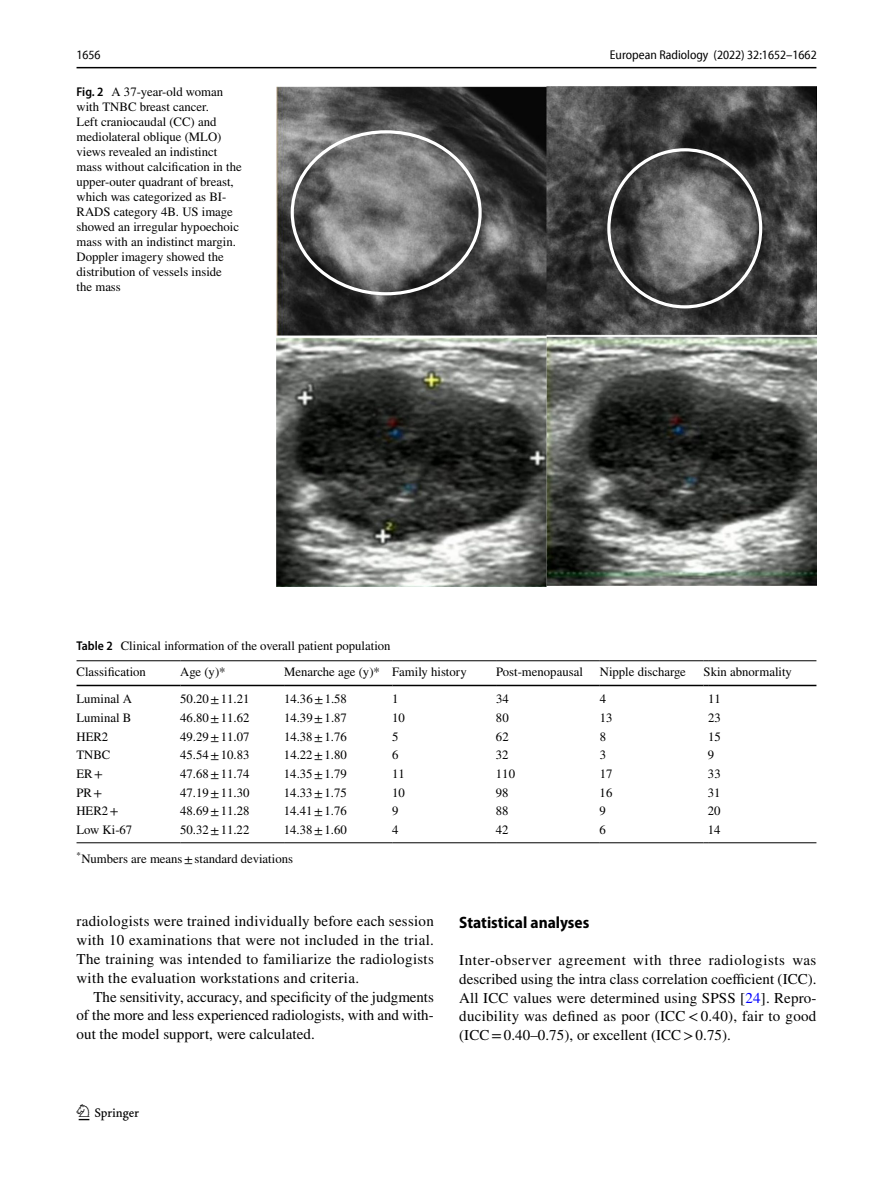
<style>
.page{position:relative;width:893px;height:1187px;background:#fff}
.page>*{position:absolute;margin:0;border:0;box-sizing:border-box;transform-origin:0 0}
.t1{font:22.5px "Springnew Regular 2";color:#000}
.t2{font:700 semi-condensed 16.5px "Myriad Pro";color:#000}
.t3{font:15px/18.8px "STIX";letter-spacing:.01em;color:#000;text-align:justify}
.t4{font:12.75px/15px "STIX";color:#000}
.t5{font:semi-condensed 12.75px "Myriad Pro Unic";color:#000}
.s1{font-family:"Myriad Pro";font-weight:600;font-stretch:semi-condensed}
.s2{color:#00f}
</style>
<div class="page">
<hr style="left:77px;top:67px;width:739px;height:1px;background:#000">
<img style="left:276px;top:87px;width:540px;height:499px">
<svg style="left:289px;top:129px;width:475px;height:181px;background:#595959"></svg>
<hr style="left:77px;top:660px;width:103px;height:1px;background:#000">
<hr style="left:77px;top:684px;width:103px;height:2px;background:#000">
<hr style="left:180px;top:660px;width:104px;height:1px;background:#000">
<hr style="left:180px;top:684px;width:104px;height:2px;background:#000">
<hr style="left:284px;top:660px;width:108px;height:1px;background:#000">
<hr style="left:284px;top:684px;width:108px;height:2px;background:#000">
<hr style="left:392px;top:660px;width:104px;height:1px;background:#000">
<hr style="left:392px;top:684px;width:104px;height:2px;background:#000">
<hr style="left:496px;top:660px;width:104px;height:1px;background:#000">
<hr style="left:496px;top:684px;width:104px;height:2px;background:#000">
<hr style="left:600px;top:660px;width:104px;height:1px;background:#000">
<hr style="left:600px;top:684px;width:104px;height:2px;background:#000">
<hr style="left:708px;top:660px;width:108px;height:1px;background:#000">
<hr style="left:708px;top:684px;width:108px;height:2px;background:#000">
<hr style="left:77px;top:842px;width:103px;height:1px;background:#000">
<hr style="left:180px;top:842px;width:104px;height:1px;background:#000">
<hr style="left:284px;top:842px;width:108px;height:1px;background:#000">
<hr style="left:392px;top:842px;width:104px;height:1px;background:#000">
<hr style="left:496px;top:842px;width:104px;height:1px;background:#000">
<hr style="left:600px;top:842px;width:104px;height:1px;background:#000">
<hr style="left:708px;top:842px;width:108px;height:1px;background:#000">
<p class="t5" style="left:76px;top:50px;width:26px">1656</p>
<p class="t5" style="left:610px;top:50px;width:208px">European Radiology (2022) 32:1652–1662</p>
<p class="t4" style="left:77px;top:85px;width:167px"><span class="s1">Fig. 2</span> A 37-year-old woman with TNBC breast cancer.<br>Left craniocaudal (CC) and mediolateral oblique (MLO) views revealed an indistinct mass without calcification in the upper-outer quadrant of breast, which was categorized as BI-<br>RADS category 4B. US image showed an irregular hypoechoic mass with an indistinct margin.<br>Doppler imagery showed the distribution of vessels inside<br>the mass</p>
<p class="t4" style="left:77px;top:639px;width:316px"><span class="s1">Table 2</span> Clinical information of the overall patient population</p>
<p class="t4" style="left:77px;top:664px;width:71px">Classification</p>
<p class="t4" style="left:180px;top:664px;width:47px">Age (y)*</p>
<p class="t4" style="left:284px;top:664px;width:184px">Menarche age (y)* Family history</p>
<p class="t4" style="left:496px;top:664px;width:88px">Post-menopausal</p>
<p class="t4" style="left:600px;top:664px;width:88px">Nipple discharge</p>
<p class="t4" style="left:704px;top:664px;width:90px">Skin abnormality</p>
<p class="t4" style="left:77px;top:692px;width:57px">Luminal A</p>
<p class="t4" style="left:180px;top:692px;width:71px">50.20±11.21</p>
<p class="t4" style="left:284px;top:692px;width:64px">14.36±1.58</p>
<p class="t4" style="left:392px;top:692px;width:8px">1</p>
<p class="t4" style="left:496px;top:692px;width:14px">34</p>
<p class="t4" style="left:600px;top:692px;width:8px">4</p>
<p class="t4" style="left:708px;top:692px;width:14px">11</p>
<p class="t4" style="left:76px;top:710px;width:56px">Luminal B</p>
<p class="t4" style="left:180px;top:710px;width:71px">46.80±11.62</p>
<p class="t4" style="left:284px;top:710px;width:64px">14.39±1.87</p>
<p class="t4" style="left:392px;top:710px;width:14px">10</p>
<p class="t4" style="left:496px;top:710px;width:14px">80</p>
<p class="t4" style="left:600px;top:710px;width:14px">13</p>
<p class="t4" style="left:708px;top:710px;width:14px">23</p>
<p class="t4" style="left:76px;top:729px;width:33px">HER2</p>
<p class="t4" style="left:180px;top:729px;width:71px">49.29±11.07</p>
<p class="t4" style="left:284px;top:729px;width:64px">14.38±1.76</p>
<p class="t4" style="left:392px;top:729px;width:8px">5</p>
<p class="t4" style="left:496px;top:729px;width:14px">62</p>
<p class="t4" style="left:600px;top:729px;width:8px">8</p>
<p class="t4" style="left:708px;top:729px;width:14px">15</p>
<p class="t4" style="left:76px;top:748px;width:36px">TNBC</p>
<p class="t4" style="left:180px;top:748px;width:71px">45.54±10.83</p>
<p class="t4" style="left:284px;top:748px;width:64px">14.22±1.80</p>
<p class="t4" style="left:392px;top:748px;width:8px">6</p>
<p class="t4" style="left:496px;top:748px;width:14px">32</p>
<p class="t4" style="left:600px;top:748px;width:8px">3</p>
<p class="t4" style="left:708px;top:748px;width:8px">9</p>
<p class="t4" style="left:76px;top:767px;width:28px">ER+</p>
<p class="t4" style="left:180px;top:767px;width:71px">47.68±11.74</p>
<p class="t4" style="left:284px;top:767px;width:64px">14.35±1.79</p>
<p class="t4" style="left:392px;top:767px;width:14px">11</p>
<p class="t4" style="left:496px;top:767px;width:21px">110</p>
<p class="t4" style="left:600px;top:767px;width:14px">17</p>
<p class="t4" style="left:708px;top:767px;width:14px">33</p>
<p class="t4" style="left:76px;top:785px;width:27px">PR+</p>
<p class="t4" style="left:180px;top:785px;width:71px">47.19±11.30</p>
<p class="t4" style="left:284px;top:785px;width:64px">14.33±1.75</p>
<p class="t4" style="left:392px;top:785px;width:14px">10</p>
<p class="t4" style="left:496px;top:785px;width:14px">98</p>
<p class="t4" style="left:600px;top:785px;width:14px">16</p>
<p class="t4" style="left:708px;top:785px;width:14px">31</p>
<p class="t4" style="left:76px;top:804px;width:44px">HER2+</p>
<p class="t4" style="left:180px;top:804px;width:71px">48.69±11.28</p>
<p class="t4" style="left:284px;top:804px;width:64px">14.41±1.76</p>
<p class="t4" style="left:392px;top:804px;width:8px">9</p>
<p class="t4" style="left:496px;top:804px;width:14px">88</p>
<p class="t4" style="left:600px;top:804px;width:8px">9</p>
<p class="t4" style="left:708px;top:804px;width:14px">20</p>
<p class="t4" style="left:76px;top:823px;width:58px">Low Ki-67</p>
<p class="t4" style="left:180px;top:823px;width:71px">50.32±11.22</p>
<p class="t4" style="left:284px;top:823px;width:64px">14.38±1.60</p>
<p class="t4" style="left:392px;top:823px;width:8px">4</p>
<p class="t4" style="left:496px;top:823px;width:14px">42</p>
<p class="t4" style="left:600px;top:823px;width:8px">6</p>
<p class="t4" style="left:708px;top:823px;width:14px">14</p>
<p class="t4" style="left:77px;top:852px;width:218px"><sup>*</sup>Numbers are means±standard deviations</p>
<p class="t3" style="left:77px;top:913px;width:359px">radiologists were trained individually before each session with 10 examinations that were not included in the trial.<br>The training was intended to familiarize the radiologists with the evaluation workstations and criteria.</p>
<p class="t3" style="left:77px;top:988px;width:359px;text-indent:17px">The sensitivity, accuracy, and specificity of the judgments of the more and less experienced radiologists, with and with&shy;out the model support, were calculated.</p>
<h1 class="t1" style="left:79px;top:1104px;width:62px">1 3</h1>
<p class="t2" style="left:459px;top:912px;width:132px">Statistical analyses</p>
<p class="t3" style="left:459px;top:951px;width:359px">Inter-observer agreement with three radiologists was described using the intra class correlation coefficient (ICC).<br>All ICC values were determined using SPSS [<span class="s2">24</span>]. Repro&shy;ducibility was defined as poor (ICC&lt;0.40), fair to good (ICC=0.40–0.75), or excellent (ICC&gt;0.75).</p>
</div>
